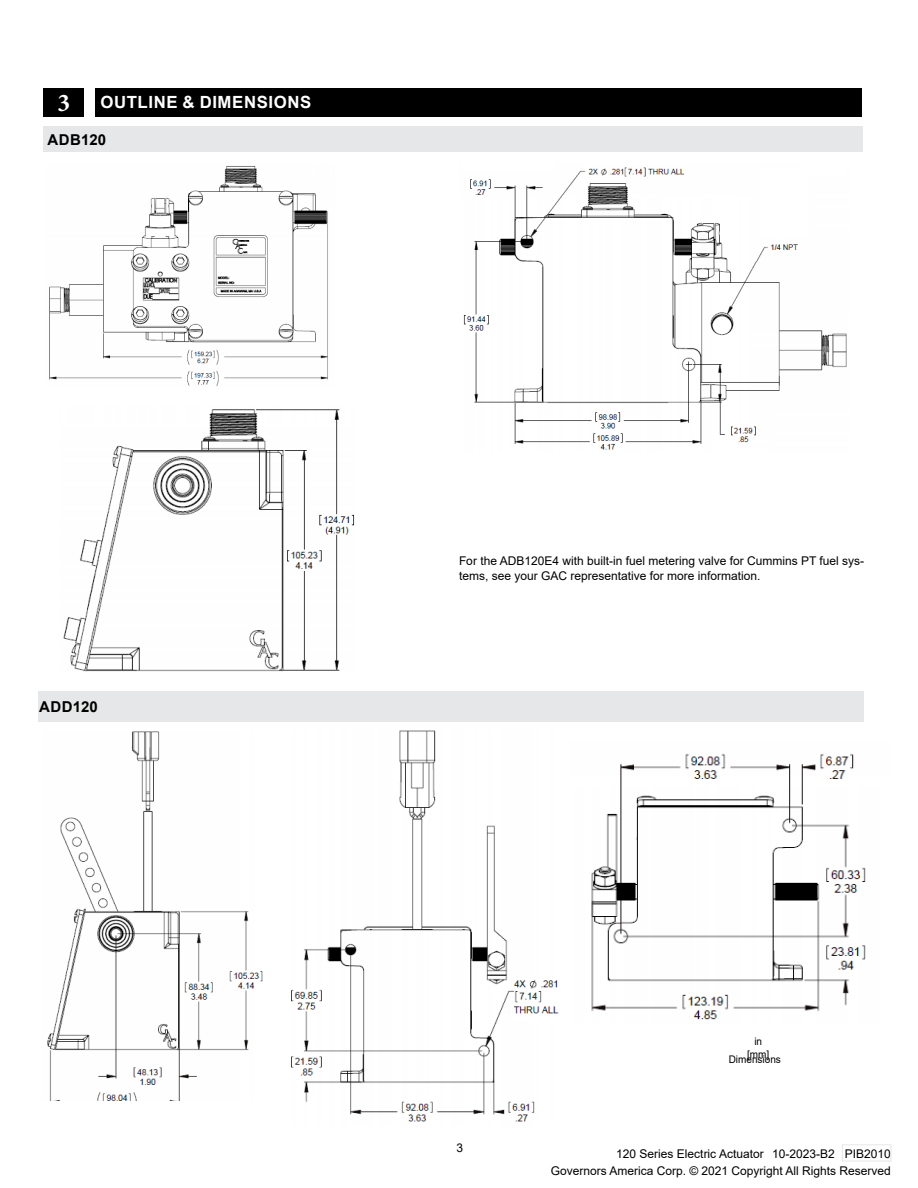
<style>
.page{position:relative;width:918px;height:1188px;background:#fff}
.page>*{position:absolute;margin:0;border:0;box-sizing:border-box;transform-origin:0 0}
.t1{font:700 25.5px "Minion Pro";color:#fff}
.Paragraph_Style_1{font:700 16.8px "Arial";letter-spacing:.035em;color:#fff}
.t2{font:700 15px "Arial";letter-spacing:.02em;color:#000}
.t3{font:12px/14.4px "Arial";color:#000}
.t4{font:10.5px "Arial";color:#000;scale:.95 1}
</style>
<div class="page">
<div style="left:842px;top:1145px;width:49px;height:16px;border:1px solid #e6e7e8"></div>
<div style="left:39px;top:692px;width:825px;height:30px;background:#e6e7e8"></div>
<img style="left:47px;top:731px;width:216px;height:369px">
<div style="left:44px;top:126px;width:819px;height:26px;background:#e6e7e8"></div>
<img style="left:49px;top:166px;width:279px;height:220px">
<img style="left:63px;top:409px;width:292px;height:263px">
<img style="left:463px;top:167px;width:384px;height:283px">
<img style="left:591px;top:753px;width:275px;height:267px">
<img style="left:291px;top:730px;width:268px;height:392px">
<div style="left:44px;top:88px;width:40px;height:28px;background:#000"></div>
<div style="left:95px;top:88px;width:767px;height:28px;background:#000"></div>
<p class="t1" style="left:58px;top:85px;width:14px">3</p>
<p class="Paragraph_Style_1" style="left:100px;top:90px;width:213px">OUTLINE &amp; DIMENSIONS</p>
<p class="t2" style="left:47px;top:129px;width:60px">ADB120</p>
<p class="t2" style="left:39px;top:696px;width:60px">ADD120</p>
<p class="t3" style="left:459px;top:554px;width:407px">For the ADB120E4 with built-in fuel metering valve for Cummins PT fuel sys&shy;tems, see your GAC representative for more information.</p>
<p class="t3" style="left:457px;top:1141px;width:8px">3</p>
<p class="t4" style="left:754px;top:1034px;width:10px">in</p>
<p class="t4" style="left:747px;top:1047px;width:25px">[mm]</p>
<p class="t4" style="left:729px;top:1052px;width:57px">Dimensions</p>
<p class="t3" style="left:616px;top:1146px;width:276px">120 Series Electric Actuator 10-2023-B2 PIB2010</p>
<p class="t3" style="left:551px;top:1163px;width:342px">Governors America Corp. © 2021 Copyright All Rights Reserved</p>
</div>
